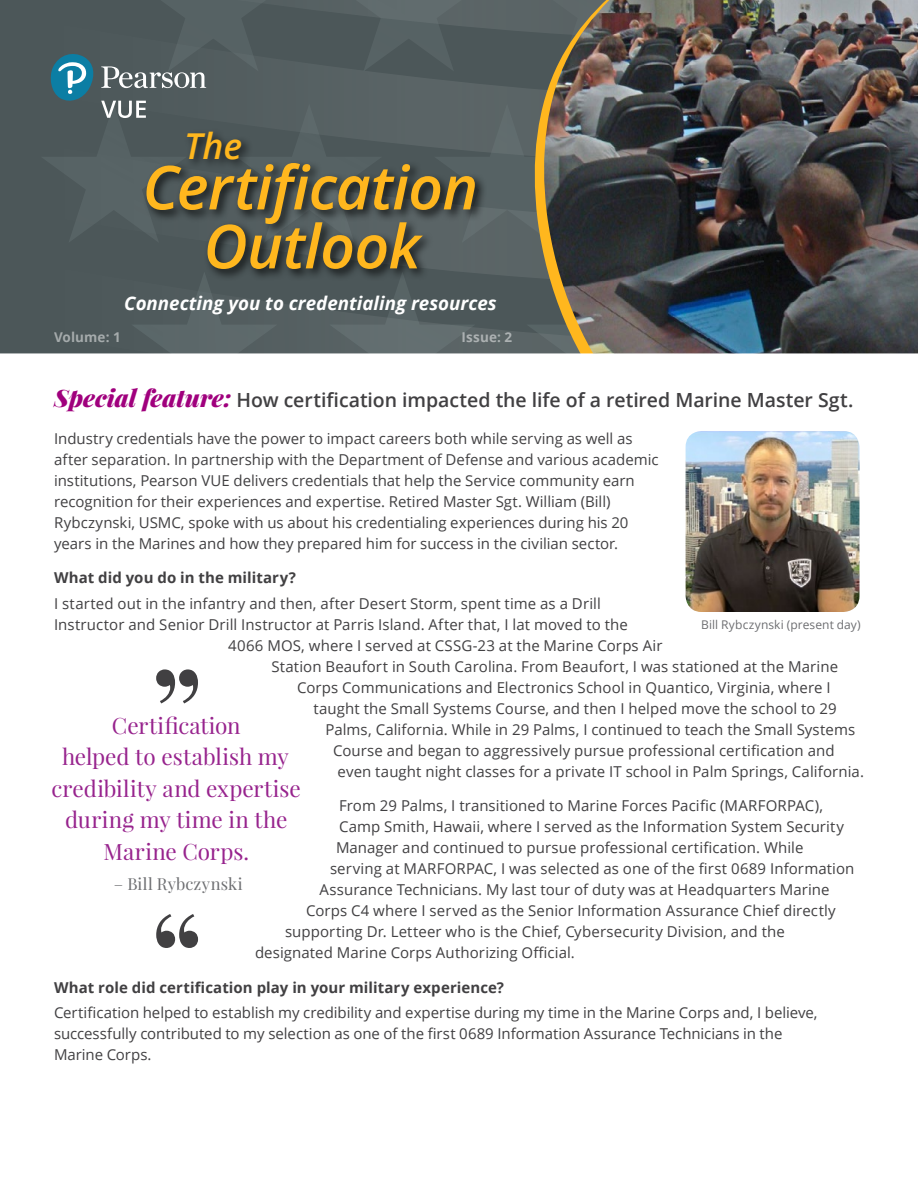
<style>
.page{position:relative;width:918px;height:1188px;background:#fff}
.page>*{position:absolute;margin:0;border:0;box-sizing:border-box;transform-origin:0 0}
.t1{font:italic 600 60.6px/58.9px "Open Sans";letter-spacing:-.01em;color:#ffb71e;text-align:center}
.t2{font:italic 600 35.7px "Open Sans";color:#ffb71e}
.t3{font:22.5px/31.5px "Playfair Display";color:#97238d;text-align:center}
.t4{font:600 19.5px "Open Sans";letter-spacing:-.005em;color:#414042}
.t5{font:italic 700 18.75px "Open Sans";color:#fff}
.t6{font:16.5px "Playfair Display";letter-spacing:.015em;color:#6d6e71}
.t7{font:15px/21px "Open Sans";letter-spacing:.005em;color:#414042}
.t8{font:700 15px "Open Sans";letter-spacing:.005em;color:#414042}
.t9{font:700 13.5px "Open Sans";letter-spacing:.01em;color:#fff}
.t10{font:12px "Open Sans";letter-spacing:.01em;color:#6d6e71}
.s1{font-family:"Playfair Display";font-weight:900;font-style:italic;font-size:24px;color:#a0007d}
</style>
<div class="page">
<svg style="left:0;top:243px;width:530px;height:29px;background:#4f5a5b"></svg>
<svg style="left:0;top:272px;width:530px;height:81px;background:#525d5f"></svg>
<img style="left:542px;top:243px;width:376px;height:110px">
<svg style="left:0;top:353px;width:918px;height:160px"></svg>
<img style="left:686px;top:431px;width:174px;height:181px">
<svg style="left:156px;top:914px;width:42px;height:34px"></svg>
<svg style="left:156px;top:669px;width:42px;height:34px"></svg>
<div style="left:143px;top:128px;width:345px;height:154px;background:#000;opacity:.75"></div>
<svg style="left:0;top:0;width:918px;height:243px;background:#505555"></svg>
<h2 class="t2" style="left:184px;top:122px;width:59px">The</h2>
<h1 class="t1" style="left:143px;top:157px;width:337px">Certification<br>Outlook</h1>
<p class="t5" style="left:124px;top:290px;width:374px">Connecting you to credentialing resources</p>
<p class="t9" style="left:54px;top:327px;width:68px">Volume: 1</p>
<p class="t9" style="left:462px;top:327px;width:52px">Issue: 2</p>
<h3 class="t4" style="left:54px;top:386px;width:801px"><span class="s1">Special feature:</span> How certification impacted the life of a retired Marine Master Sgt.</h3>
<p class="t7" style="left:54px;top:428px;width:606px">Industry credentials have the power to impact careers both while serving as well as after separation. In partnership with the Department of Defense and various academic institutions, Pearson VUE delivers credentials that help the Service community earn recognition for their experiences and expertise. Retired Master Sgt. William (Bill)<br>Rybczynski, USMC, spoke with us about his credentialing experiences during his 20 years in the Marines and how they prepared him for success in the civilian sector.</p>
<p class="t8" style="left:54px;top:567px;width:243px">What did you do in the military?</p>
<p class="t7" style="left:54px;top:593px;width:548px">I started out in the infantry and then, after Desert Storm, spent time as a Drill</p>
<p class="t7" style="left:54px;top:614px;width:575px">Instructor and Senior Drill Instructor at Parris Island. After that, I lat moved to the</p>
<p class="t7" style="left:228px;top:635px;width:436px">4066 MOS, where I served at CSSG-23 at the Marine Corps Air</p>
<p class="t7" style="left:272px;top:656px;width:568px">Station Beaufort in South Carolina. From Beaufort, I was stationed at the Marine</p>
<p class="t7" style="left:297px;top:677px;width:535px">Corps Communications and Electronics School in Quantico, Virginia, where I</p>
<p class="t7" style="left:314px;top:698px;width:525px">taught the Small Systems Course, and then I helped move the school to 29</p>
<p class="t7" style="left:326px;top:719px;width:531px">Palms, California. While in 29 Palms, I continued to teach the Small Systems</p>
<p class="t7" style="left:333px;top:740px;width:503px">Course and began to aggressively pursue professional certification and</p>
<p class="t7" style="left:338px;top:761px;width:528px">even taught night classes for a private IT school in Palm Springs, California.</p>
<p class="t7" style="left:339px;top:795px;width:486px">From 29 Palms, I transitioned to Marine Forces Pacific (MARFORPAC),</p>
<p class="t7" style="left:339px;top:816px;width:506px">Camp Smith, Hawaii, where I served as the Information System Security</p>
<p class="t7" style="left:336px;top:837px;width:469px">Manager and continued to pursue professional certification. While</p>
<p class="t7" style="left:330px;top:858px;width:526px">serving at MARFORPAC, I was selected as one of the first 0689 Information</p>
<p class="t7" style="left:320px;top:879px;width:512px">Assurance Technicians. My last tour of duty was at Headquarters Marine</p>
<p class="t7" style="left:306px;top:900px;width:531px">Corps C4 where I served as the Senior Information Assurance Chief directly</p>
<p class="t7" style="left:285px;top:921px;width:501px">supporting Dr. Letteer who is the Chief, Cybersecurity Division, and the</p>
<p class="t7" style="left:255px;top:942px;width:321px">designated Marine Corps Authorizing Official.</p>
<p class="t8" style="left:54px;top:977px;width:452px">What role did certification play in your military experience?</p>
<p class="t7" style="left:54px;top:1002px;width:765px">Certification helped to establish my credibility and expertise during my time in the Marine Corps and, I believe, successfully contributed to my selection as one of the first 0689 Information Assurance Technicians in the<br>Marine Corps.</p>
<p class="t10" style="left:701px;top:616px;width:161px">Bill Rybczynski (present day)</p>
<h3 class="t3" style="left:52px;top:709px;width:251px">Certification<br>helped to establish my credibility and expertise during my time in the<br>Marine Corps.</h3>
<p class="t6" style="left:114px;top:873px;width:130px">– Bill Rybczynski</p>
</div>
